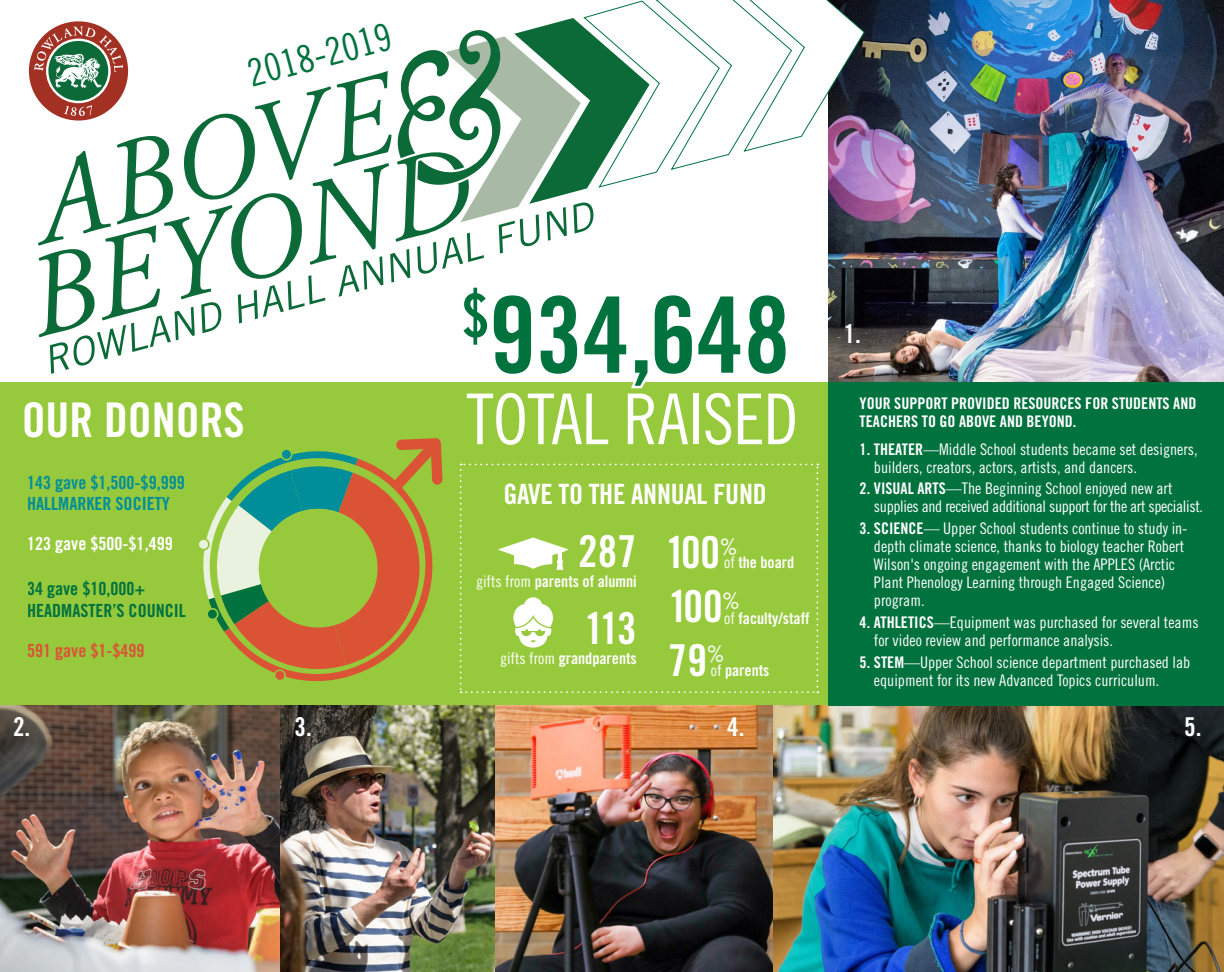
<style>
.page{position:relative;width:1224px;height:972px;background:#fff}
.page>*{position:absolute;margin:0;border:0;box-sizing:border-box;transform-origin:0 0}
.t1{font:105.6px "Trade Gothic LT Std Bd Cn 20";color:#00723e}
.t2{font:70.2px "Trade Gothic LT Std Cn 18";letter-spacing:-.01em;color:#fff}
.t3{font:47.8px "Trade Gothic LT Std Bd Cn 20";color:#fff}
.t4{font:44px "Trade Gothic LT Std Bd Cn 20";color:#fff}
.t5{font:38px "Trade Gothic LT Std Cn 18";color:#00723e}
.t6{font:28px "Trade Gothic LT Std Bd Cn 20";letter-spacing:-.01em;color:#fff}
.t7{font:26px "Trade Gothic LT Std Bd Cn 20";color:#fff}
.t8{font:18.2px/21.8px "Trade Gothic LT Std Bd Cn 20";color:#008e9a}
.t9{font:18.2px/21.8px "Trade Gothic LT Std Bd Cn 20";color:#00723f}
.t10{font:18.2px "Trade Gothic LT Std Bd Cn 20";color:#fff}
.t11{font:18.2px "Trade Gothic LT Std Bd Cn 20";color:#db5237}
.t12{font:16px/18px "Trade Gothic LT Std Cn 18";color:#fff}
.t13{font:16px/18px "Trade Gothic LT Std Bd Cn 20";color:#fff}
.t14{font:16px/18px "Trade Gothic LT Std Cn 18";letter-spacing:-.02em;color:#fff}
.s1{font-family:"Trade Gothic LT Std Cn 18"}
.s2{font-family:"Trade Gothic LT Std Bd Cn 20"}
</style>
<div class="page">
<div style="left:0;top:382px;width:1224px;height:347px;background:#97c93c"></div>
<img style="left:828px;top:0;width:396px;height:382px">
<img style="left:0;top:705px;width:280px;height:267px">
<img style="left:772px;top:705px;width:452px;height:267px">
<svg style="left:460px;top:464px;width:358px;height:229px"></svg>
<div style="left:29px;top:21px;width:99px;height:100px;background:#a33123;border-radius:50%"></div>
<svg style="left:34px;top:27px;width:89px;height:73px"></svg>
<svg style="left:199px;top:438px;width:244px;height:244px"></svg>
<img style="left:280px;top:705px;width:215px;height:267px">
<div style="left:259px;top:509px;width:119px;height:119px;background:#97c93c;border-radius:50%"></div>
<img style="left:495px;top:705px;width:277px;height:267px">
<div style="left:828px;top:382px;width:396px;height:323px;background:#00723e"></div>
<svg style="left:50px;top:222px;width:543px;height:152px"></svg>
<svg style="left:38px;top:71px;width:354px;height:77px"></svg>
<svg style="left:38px;top:148px;width:433px;height:189px"></svg>
<svg style="left:397px;top:0;width:469px;height:222px"></svg>
<p class="t5" style="left:243px;top:52px;width:149px;rotate:-15deg">2018-2019</p>
<p class="t3" style="left:22px;top:390px;width:225px">OUR DONORS</p>
<p class="t1" style="left:462px;top:271px;width:330px"><sup>$</sup>934,648</p>
<p class="t2" style="left:466px;top:378px;width:334px">TOTAL RAISED</p>
<p class="t8" style="left:27px;top:471px;width:159px">143 gave $1,500-$9,999<br>HALLMARKER SOCIETY</p>
<p class="t6" style="left:503px;top:477px;width:265px">GAVE TO THE ANNUAL FUND</p>
<p class="t10" style="left:27px;top:532px;width:147px">123 gave $500-$1,499</p>
<p class="t9" style="left:27px;top:578px;width:160px">34 gave $10,000+<br>HEADMASTER’S COUNCIL</p>
<p class="t11" style="left:27px;top:640px;width:119px">591 gave $1-$499</p>
<p class="t4" style="left:578px;top:525px;width:60px">287</p>
<p class="t13" style="left:476px;top:572px;width:162px"><span class="s1">gifts from</span> parents of alumni</p>
<p class="t4" style="left:584px;top:602px;width:54px">113</p>
<p class="t13" style="left:500px;top:649px;width:138px"><span class="s1">gifts from</span> grandparents</p>
<p class="t4" style="left:668px;top:633px;width:58px">79<sup>%</sup></p>
<p class="t4" style="left:666px;top:526px;width:74px">100<sup>%</sup></p>
<p class="t13" style="left:724px;top:553px;width:72px"><span class="s1">of</span> the board</p>
<p class="t4" style="left:668px;top:580px;width:74px">100<sup>%</sup></p>
<p class="t13" style="left:724px;top:609px;width:87px"><span class="s1">of</span> faculty/staff</p>
<p class="t13" style="left:711px;top:661px;width:60px"><span class="s1">of</span> parents</p>
<p class="t7" style="left:844px;top:318px;width:19px">1.</p>
<p class="t13" style="left:860px;top:394px;width:338px">YOUR SUPPORT PROVIDED RESOURCES FOR STUDENTS AND<br>TEACHERS TO GO ABOVE AND BEYOND.</p>
<p class="t12" style="left:874px;top:440px;width:325px;text-indent:-14px"><span class="s2">1. THEATER</span>—Middle School students became set designers, builders, creators, actors, artists, and dancers.</p>
<p class="t14" style="left:874px;top:479px;width:331px;text-indent:-14px"><span class="s2">2. VISUAL ARTS</span>—The Beginning School enjoyed new art supplies and received additional support for the art specialist.</p>
<p class="t12" style="left:874px;top:519px;width:315px;text-indent:-14px"><span class="s2">3. SCIENCE</span>— Upper School students continue to study in&shy;depth climate science, thanks to biology teacher Robert Wilson's ongoing engagement with the APPLES (Arctic Plant Phenology Learning through Engaged Science) program.</p>
<p class="t12" style="left:874px;top:613px;width:326px;text-indent:-14px"><span class="s2">4. ATHLETICS</span>—Equipment was purchased for several teams for video review and performance analysis.</p>
<p class="t12" style="left:874px;top:653px;width:318px;text-indent:-14px"><span class="s2">5. STEM</span>—Upper School science department purchased lab equipment for its new Advanced Topics curriculum.</p>
<p class="t7" style="left:13px;top:711px;width:19px">2.</p>
<p class="t7" style="left:294px;top:711px;width:19px">3.</p>
<p class="t7" style="left:727px;top:711px;width:19px">4.</p>
<p class="t7" style="left:1184px;top:711px;width:19px">5.</p>
</div>
